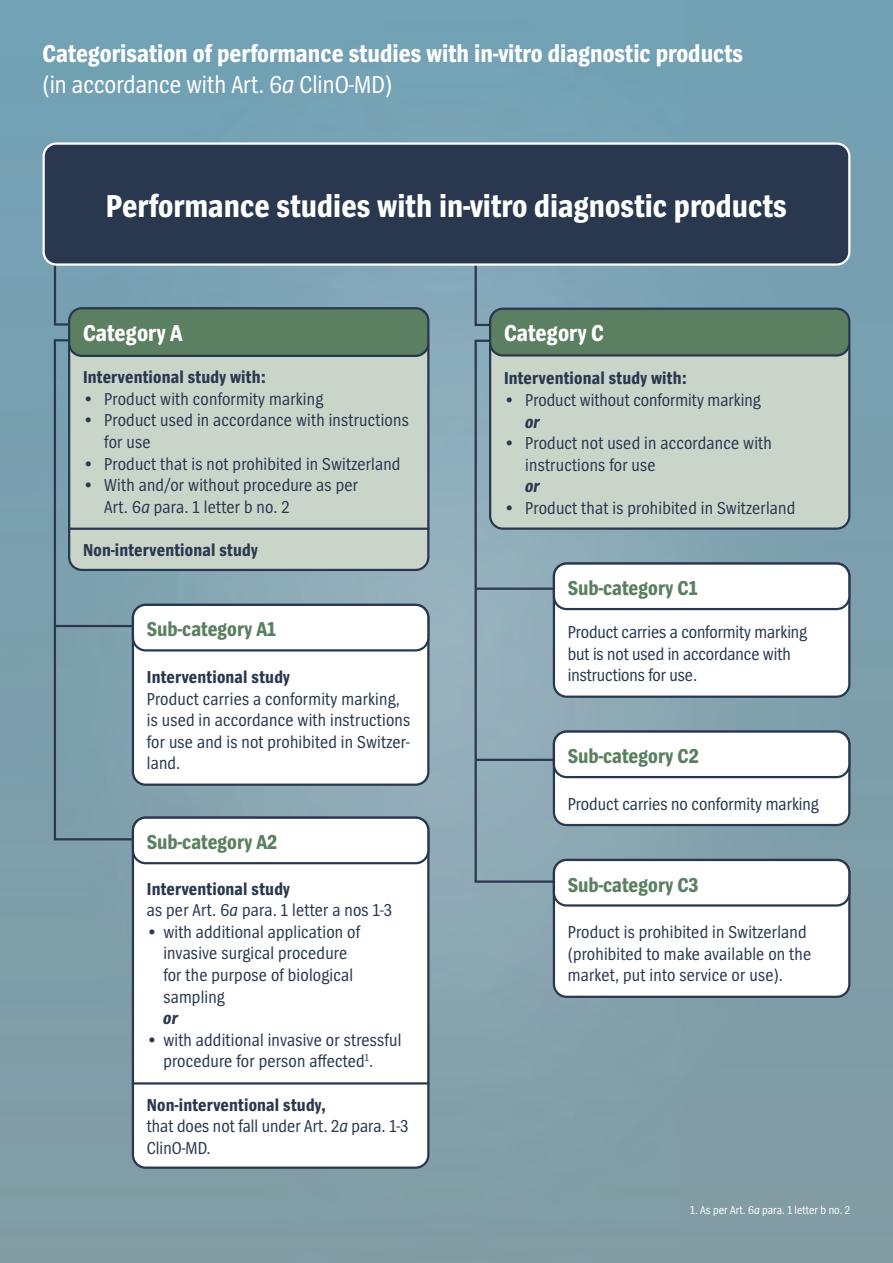
<style>
.page{position:relative;width:893px;height:1263px;background:#fff}
.page>*{position:absolute;margin:0;border:0;box-sizing:border-box;transform-origin:0 0}
.t1{font:700 33px "Spiegel Cd";color:#fff}
.t2{font:700 25.5px "Spiegel Cd";color:#fff}
.t3{font:25.5px "Spiegel Cd";color:#fff}
.t4{font:700 24px "Spiegel Cd";color:#fff}
.t5{font:700 21px "Spiegel Cd";color:#5b7f61}
.t6{font:18px/21.6px "Spiegel Cd";letter-spacing:.01em;color:#2a384f}
.t7{font:700 18px "Spiegel Cd";letter-spacing:.01em;color:#2a384f}
.t8{font:italic 700 18px "Spiegel Cd";color:#2a384f}
.t9{font:12px "Spiegel Cd";color:#fff}
.s1{font-style:italic}
.s2{font-weight:700}
.s3{font-weight:700;font-style:italic}
</style>
<div class="page">
<img style="left:0;top:633px;width:682px;height:630px">
<img style="left:682px;top:0;width:211px;height:1263px">
<img style="left:0;top:0;width:684px;height:633px">
<svg style="left:53px;top:266px;width:18px;height:61px"></svg>
<svg style="left:473px;top:266px;width:19px;height:61px"></svg>
<svg style="left:473px;top:338px;width:83px;height:546px;background:#8da8b4"></svg>
<svg style="left:53px;top:338px;width:81px;height:503px;background:#799caa"></svg>
<div style="left:44px;top:144px;width:805px;height:121px;background:#2a384f;border-radius:13px"></div>
<div style="left:43px;top:142px;width:807px;height:124px;border:2px solid #fff;border-radius:13px"></div>
<div style="left:490px;top:334px;width:359px;height:195px;background:#cad5ca;border-radius:13px"></div>
<div style="left:489px;top:333px;width:361px;height:197px;border:2px solid #2a384f;border-radius:13px"></div>
<div style="left:490px;top:309px;width:359px;height:46px;background:#5b7f61;border-radius:13px"></div>
<div style="left:489px;top:308px;width:361px;height:49px;border:2px solid #2a384f;border-radius:13px"></div>
<div style="left:69px;top:334px;width:359px;height:236px;background:#cad5ca;border-radius:13px"></div>
<div style="left:68px;top:333px;width:361px;height:238px;border:2px solid #2a384f;border-radius:13px"></div>
<div style="left:69px;top:308px;width:359px;height:48px;background:#5b7f61;border-radius:13px"></div>
<div style="left:68px;top:307px;width:361px;height:50px;border:2px solid #2a384f;border-radius:13px"></div>
<div style="left:133px;top:605px;width:295px;height:180px;background:#fff;border-radius:13px"></div>
<div style="left:132px;top:604px;width:297px;height:182px;border:2px solid #2a384f;border-radius:13px"></div>
<div style="left:554px;top:563px;width:295px;height:134px;background:#fff;border-radius:13px"></div>
<div style="left:553px;top:562px;width:297px;height:136px;border:2px solid #2a384f;border-radius:13px"></div>
<div style="left:554px;top:732px;width:295px;height:93px;background:#fff;border-radius:13px"></div>
<div style="left:553px;top:730px;width:297px;height:96px;border:2px solid #2a384f;border-radius:13px"></div>
<div style="left:554px;top:860px;width:295px;height:137px;background:#fff;border-radius:13px"></div>
<div style="left:553px;top:859px;width:297px;height:139px;border:2px solid #2a384f;border-radius:13px"></div>
<div style="left:133px;top:818px;width:295px;height:350px;background:#fff;border-radius:13px"></div>
<div style="left:132px;top:816px;width:297px;height:353px;border:2px solid #2a384f;border-radius:13px"></div>
<hr style="left:68px;top:528px;width:361px;height:2px;background:#2a384f">
<hr style="left:132px;top:1082px;width:297px;height:2px;background:#2a384f">
<div style="left:133px;top:605px;width:295px;height:45px;background:#fff;border-radius:13px"></div>
<div style="left:132px;top:604px;width:297px;height:47px;border:2px solid #2a384f;border-radius:13px"></div>
<div style="left:554px;top:563px;width:295px;height:46px;background:#fff;border-radius:13px"></div>
<div style="left:553px;top:562px;width:297px;height:48px;border:2px solid #2a384f;border-radius:13px"></div>
<div style="left:554px;top:731px;width:295px;height:46px;background:#fff;border-radius:13px"></div>
<div style="left:553px;top:730px;width:297px;height:48px;border:2px solid #2a384f;border-radius:13px"></div>
<div style="left:554px;top:860px;width:295px;height:45px;background:#fff;border-radius:13px"></div>
<div style="left:553px;top:859px;width:297px;height:48px;border:2px solid #2a384f;border-radius:13px"></div>
<div style="left:133px;top:818px;width:295px;height:45px;background:#fff;border-radius:13px"></div>
<div style="left:132px;top:816px;width:297px;height:48px;border:2px solid #2a384f;border-radius:13px"></div>
<hr style="left:55px;top:625px;width:78px;height:2px;background:#2a384f">
<hr style="left:476px;top:587px;width:78px;height:3px;background:#2a384f">
<hr style="left:476px;top:759px;width:78px;height:2px;background:#2a384f">
<p class="t2" style="left:43px;top:40px;width:702px">Categorisation of performance studies with in-vitro diagnostic products</p>
<p class="t3" style="left:43px;top:71px;width:351px">(in accordance with Art. 6<span class="s1">a</span> ClinO-MD)</p>
<p class="t1" style="left:106px;top:188px;width:682px">Performance studies with in-vitro diagnostic products</p>
<p class="t4" style="left:83px;top:320px;width:101px">Category A</p>
<p class="t7" style="left:83px;top:368px;width:184px">Interventional study with:</p>
<p class="t6" style="left:83px;top:388px;width:242px">• Product with conformity marking</p>
<p class="t6" style="left:104px;top:410px;width:306px;text-indent:-21px">• Product used in accordance with instructions for use</p>
<p class="t6" style="left:83px;top:453px;width:319px">• Product that is not prohibited in Switzerland</p>
<p class="t6" style="left:83px;top:475px;width:277px">• With and/or without procedure as per</p>
<p class="t6" style="left:104px;top:496px;width:187px">Art. 6<span class="s1">a</span> para. 1 letter b no. 2</p>
<p class="t7" style="left:83px;top:540px;width:176px">Non-interventional study</p>
<p class="t5" style="left:147px;top:618px;width:131px">Sub-category A1</p>
<p class="t7" style="left:147px;top:667px;width:145px">Interventional study</p>
<p class="t6" style="left:147px;top:688px;width:265px">Product carries a conformity marking, is used in accordance with instructions for use and is not prohibited in Switzer&shy;land.</p>
<p class="t5" style="left:147px;top:831px;width:132px">Sub-category A2</p>
<p class="t7" style="left:147px;top:879px;width:145px">Interventional study</p>
<p class="t6" style="left:147px;top:899px;width:247px">as per Art. 6<span class="s1">a</span> para. 1 letter a nos 1-3</p>
<p class="t6" style="left:147px;top:921px;width:215px;text-align:center">• with additional application of invasive surgical procedure<br>for the purpose of biological</p>
<p class="t6" style="left:163px;top:986px;width:63px">sampling</p>
<p class="t8" style="left:163px;top:1008px;width:16px">or</p>
<p class="t6" style="left:163px;top:1029px;width:240px;text-indent:-17px">• with additional invasive or stressful procedure for person affected<sup>1</sup>.</p>
<p class="t6" style="left:147px;top:1094px;width:263px"><span class="s2">Non-interventional study,<br></span>that does not fall under Art. 2<span class="s1">a</span> para. 1-3</p>
<p class="t6" style="left:147px;top:1137px;width:65px">ClinO-MD.</p>
<p class="t4" style="left:504px;top:320px;width:102px">Category C</p>
<p class="t7" style="left:504px;top:369px;width:184px">Interventional study with:</p>
<p class="t6" style="left:525px;top:389px;width:237px;text-indent:-21px">• Product without conformity marking <span class="s3">or</span></p>
<p class="t6" style="left:504px;top:433px;width:269px">• Product not used in accordance with</p>
<p class="t6" style="left:525px;top:454px;width:132px">instructions for use</p>
<p class="t8" style="left:525px;top:477px;width:16px">or</p>
<p class="t6" style="left:504px;top:497px;width:293px">• Product that is prohibited in Switzerland</p>
<p class="t5" style="left:568px;top:577px;width:131px">Sub-category C1</p>
<p class="t6" style="left:568px;top:622px;width:241px">Product carries a conformity marking but is not used in accordance with instructions for use.</p>
<p class="t5" style="left:568px;top:745px;width:133px">Sub-category C2</p>
<p class="t6" style="left:568px;top:793px;width:253px">Product carries no conformity marking</p>
<p class="t5" style="left:568px;top:873px;width:132px">Sub-category C3</p>
<p class="t6" style="left:568px;top:922px;width:245px">Product is prohibited in Switzerland (prohibited to make available on the market, put into service or use).</p>
<p class="t9" style="left:690px;top:1204px;width:162px">1. As per Art. 6<span class="s1">a</span> para. 1 letter b no. 2</p>
</div>
